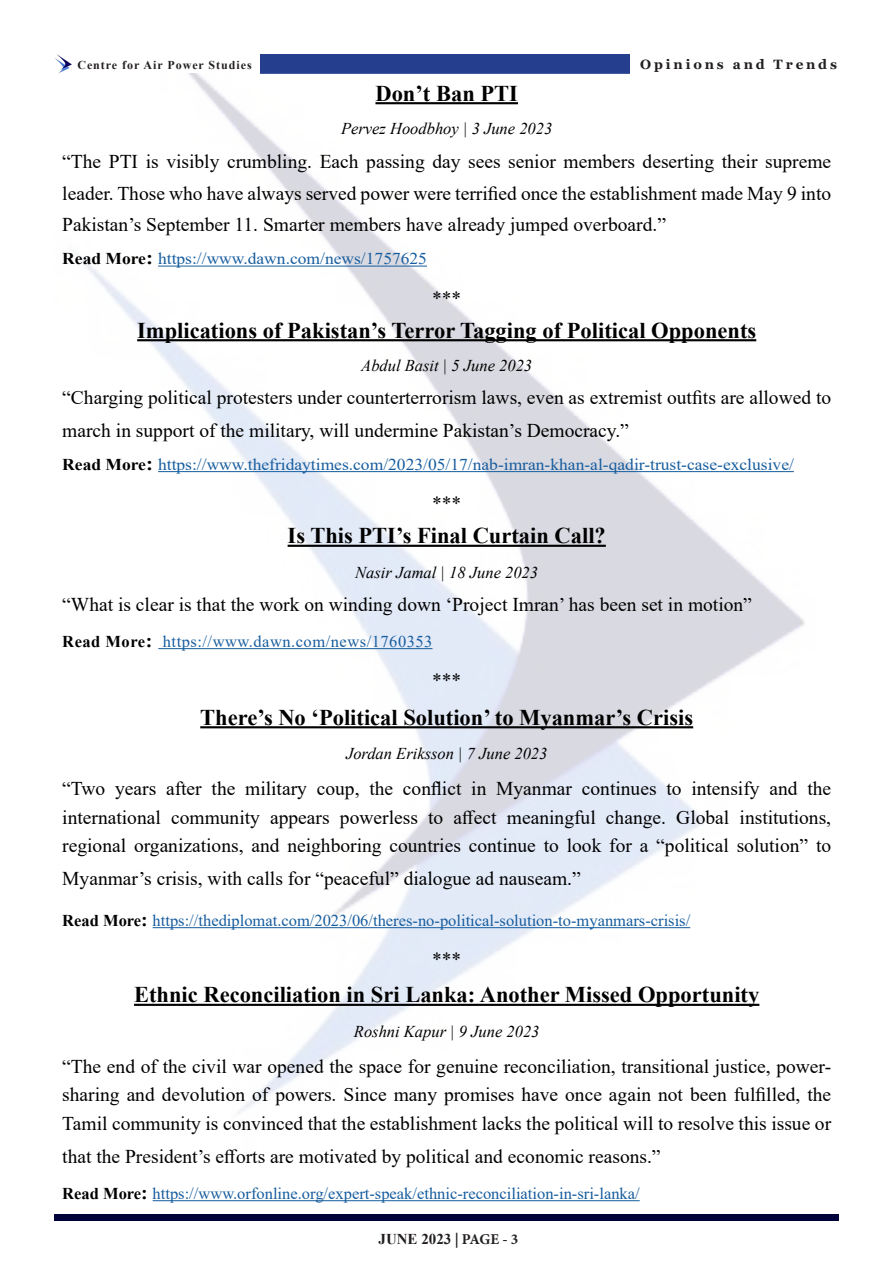
<style>
.page{position:relative;width:893px;height:1263px;background:#fff}
.page>*{position:absolute;margin:0;border:0;box-sizing:border-box;transform-origin:0 0}
.t1{font:700 22.5px "Times New Roman";color:#000}
.t2{font:19.5px/28.5px "Times New Roman";color:#000;text-align:justify}
.t3{font:16.5px "Times New Roman";color:#175d9e}
.t4{font:16.5px "Times New Roman";color:#175d9e;scale:1.06 1}
.t5{font:italic 16.5px "Times New Roman";color:#000}
.t6{font:16.5px "Times New Roman";letter-spacing:.03em;color:#175d9e}
.t7{font:700 15px "Times New Roman";color:#231f20}
.t8{font:700 13.5px "Georgia";letter-spacing:.215em;color:#231f20}
.t9{font:700 12px "Times New Roman";letter-spacing:.08em;color:#231f20}
.s1{font-weight:700;color:#000}
.s2{font-weight:700;font-size:19.5px;color:#000}
.s3{font-family:"Minion Pro"}
</style>
<div class="page">
<div style="left:55px;top:1215px;width:784px;height:6px;background:#00003a"></div>
<img style="left:55px;top:55px;width:17px;height:18px">
<div style="left:261px;top:54px;width:369px;height:20px;background:#253f8e"></div>
<img style="left:76px;top:74px;width:729px;height:1039px">
<hr style="left:375px;top:102px;width:143px;height:2px;background:#000">
<hr style="left:158px;top:266px;width:269px;height:1px;background:#175d9e">
<hr style="left:137px;top:339px;width:619px;height:2px;background:#000">
<hr style="left:158px;top:471px;width:636px;height:1px;background:#175d9e">
<hr style="left:288px;top:545px;width:318px;height:2px;background:#000">
<hr style="left:158px;top:648px;width:274px;height:1px;background:#175d9e">
<hr style="left:200px;top:726px;width:493px;height:2px;background:#000">
<hr style="left:153px;top:927px;width:537px;height:1px;background:#175d9e">
<hr style="left:134px;top:1004px;width:625px;height:2px;background:#000">
<hr style="left:153px;top:1200px;width:487px;height:1px;background:#175d9e">
<p class="t9" style="left:77px;top:56px;width:176px">Centre for Air Power Studies</p>
<p class="t8" style="left:640px;top:56px;width:199px">Opinions and Trends</p>
<p class="t1" style="left:375px;top:77px;width:144px">Don’t Ban PTI</p>
<p class="t5" style="left:341px;top:117px;width:213px">Pervez Hoodbhoy | 3 June 2023</p>
<p class="t2" style="left:62px;top:145px;width:770px;line-height:31.5px">“The PTI is visibly crumbling. Each passing day sees senior members deserting their supreme leader. Those who have always served power were terrified once the establishment made May 9 into Pakistan’s September 11. Smarter members have already jumped overboard.”</p>
<p class="t4" style="left:62px;top:247px;width:346px"><span class="s1">Read More</span><span class="s2">:</span> https://www.dawn.com/news/1757625</p>
<p class="t2" style="left:432px;top:283px;width:31px">***</p>
<p class="t1" style="left:137px;top:314px;width:621px">Implications of Pakistan’s Terror Tagging of Political Opponents</p>
<p class="t5" style="left:361px;top:354px;width:172px">Abdul Basit | 5 June 2023</p>
<p class="t2" style="left:62px;top:380px;width:770px;line-height:33px">“Charging political protesters under counterterrorism laws, even as extremist outfits are allowed to march in support of the military, will undermine Pakistan’s Democracy.”</p>
<p class="t4" style="left:62px;top:453px;width:692px"><span class="s1">Read More</span><span class="s2">:</span> https://www.thefridaytimes.com/2023/05/17/nab-imran-khan-al-qadir-trust-case-exclusive/</p>
<p class="t2" style="left:432px;top:489px;width:31px">***</p>
<p class="t1" style="left:288px;top:520px;width:320px">Is This PTI’s Final Curtain Call?</p>
<p class="t5" style="left:355px;top:561px;width:184px">Nasir Jamal | 18 June 2023</p>
<p class="t2" style="left:62px;top:589px;width:691px">“What is clear is that the work on winding down ‘Project Imran’ has been set in motion”</p>
<p class="t6" style="left:62px;top:630px;width:372px"><span class="s1">Read More</span><span class="s2">:</span> https://www.dawn.com/news/1760353</p>
<p class="t2" style="left:432px;top:666px;width:31px">***</p>
<p class="t1" style="left:200px;top:701px;width:494px">There’s No ‘Political Solution’ to Myanmar’s Crisis</p>
<p class="t5" style="left:346px;top:742px;width:203px">Jordan Eriksson | 7 June 2023</p>
<p class="t2" style="left:62px;top:774px;width:770px">“Two years after the military coup, the conflict in Myanmar continues to intensify and the international community appears powerless to affect meaningful change. Global institutions, regional organizations, and neighboring countries continue to look for a “political solution” to</p>
<p class="t2" style="left:62px;top:864px;width:520px">Myanmar’s crisis, with calls for “peaceful” dialogue ad nauseam.”</p>
<p class="t3" style="left:62px;top:909px;width:629px"><span class="s1">Read More</span><span class="s2">:</span> https://thediplomat.com/2023/06/theres-no-political-solution-to-myanmars-crisis/</p>
<p class="t2" style="left:432px;top:945px;width:31px">***</p>
<p class="t1" style="left:134px;top:979px;width:627px">Ethnic Reconciliation in Sri Lanka: Another Missed Opportunity</p>
<p class="t5" style="left:354px;top:1020px;width:187px">Roshni Kapur | 9 June 2023</p>
<p class="t2" style="left:62px;top:1051px;width:770px">“The end of the civil war opened the space for genuine reconciliation, transitional justice, power&shy;sharing and devolution of powers. Since many promises have once again not been fulfilled, the Tamil community is convinced that the establishment lacks the political will to resolve this issue or</p>
<p class="t2" style="left:62px;top:1141px;width:600px">that the President’s efforts are motivated by political and economic reasons.”</p>
<p class="t3" style="left:62px;top:1182px;width:579px"><span class="s1">Read More</span><span class="s2">:</span> https://www.orfonline.org/expert-speak/ethnic-reconciliation-in-sri-lanka/</p>
<p class="t7" style="left:378px;top:1228px;width:141px">JUNE 2023 <span class="s3">| PAGE - 3</span></p>
</div>
